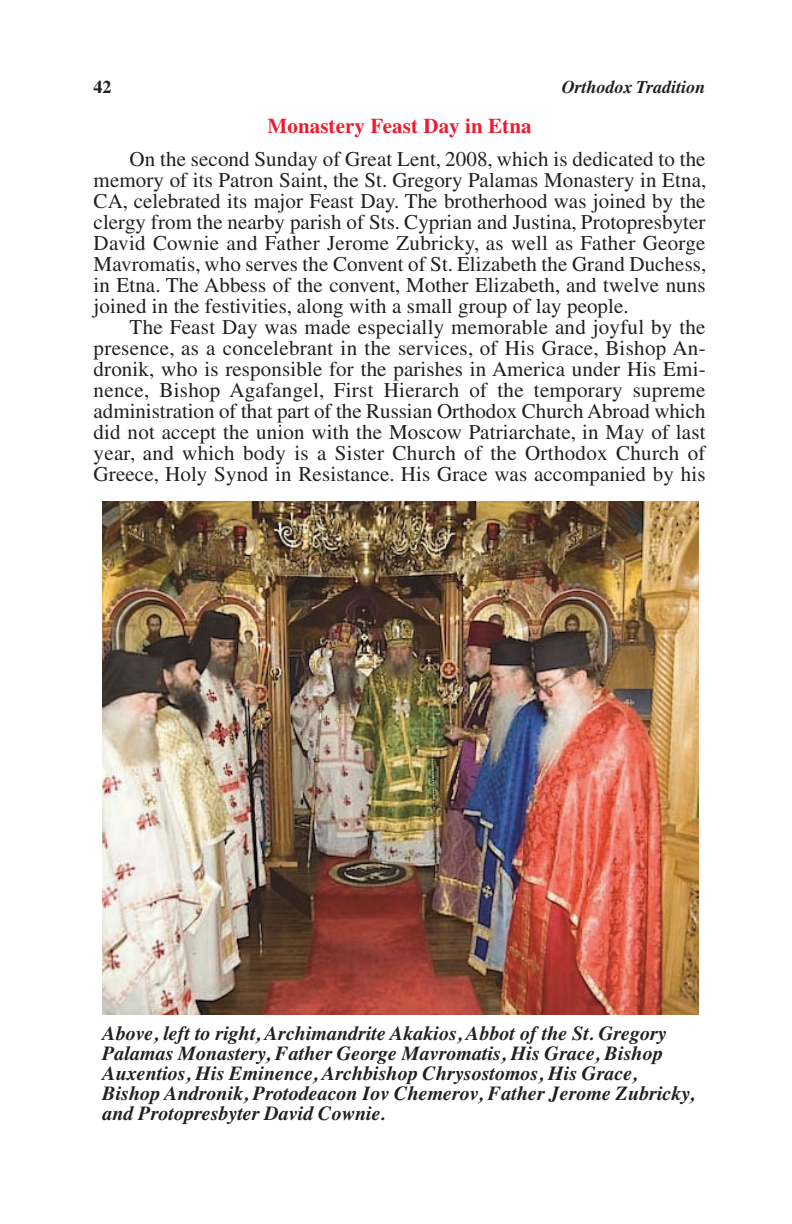
<style>
.page{position:relative;width:792px;height:1224px;background:#fff}
.page>*{position:absolute;margin:0;border:0;box-sizing:border-box;transform-origin:0 0}
.t1{font:21px/21px "Times CTOS";letter-spacing:.005em;color:#231f20;text-align:justify}
.t2{font:700 21px "Times CTOS";letter-spacing:.005em;color:#ee1a2e}
.t3{font:italic 700 20px/20px "Times";color:#231f20}
.t4{font:italic 700 18px "Times CTOS";color:#231f20}
.t5{font:700 18px "Times CTOS";color:#231f20}
</style>
<div class="page">
<img style="left:103px;top:501px;width:596px;height:514px">
<p class="t5" style="left:94px;top:80px;width:19px">42</p>
<p class="t4" style="left:562px;top:80px;width:145px">Orthodox Tradition</p>
<p class="t2" style="left:268px;top:119px;width:266px">Monastery Feast Day in Etna</p>
<p class="t1" style="left:94px;top:151px;width:614px;text-indent:36px">On the second Sunday of Great Lent, 2008, which is dedicated to the memory of its Patron Saint, the St. Gregory Palamas Monastery in Etna, CA, celebrated its major Feast Day. The brotherhood was joined by the clergy from the nearby parish of Sts. Cyprian and Justina, Protopresbyter David Cownie and Father Jerome Zubricky, as well as Father George Mavromatis, who serves the Convent of St. Elizabeth the Grand Duchess, in Etna. The Abbess of the convent, Mother Elizabeth, and twelve nuns joined in the festivities, along with a small group of lay people.</p>
<p class="t1" style="left:94px;top:319px;width:614px;text-indent:36px">The Feast Day was made especially memorable and joyful by the presence, as a concelebrant in the services, of His Grace, Bishop An&shy;dronik, who is responsible for the parishes in America under His Emi&shy;nence, Bishop Agafangel, First Hierarch of the temporary supreme administration of that part of the Russian Orthodox Church Abroad which did not accept the union with the Moscow Patriarchate, in May of last year, and which body is a Sister Church of the Orthodox Church of Greece, Holy Synod in Resistance. His Grace was accompanied by his</p>
<p class="t3" style="left:102px;top:1023px;width:594px">Above, left to right, Archimandrite Akakios, Abbot of the St. Gregory Palamas Monastery, Father George Mavromatis, His Grace, Bishop Auxentios, His Eminence, Archbishop Chrysostomos, His Grace, Bishop Andronik, Protodeacon Iov Chemerov, Father Jerome Zubricky, and Protopresbyter David Cownie.</p>
</div>
